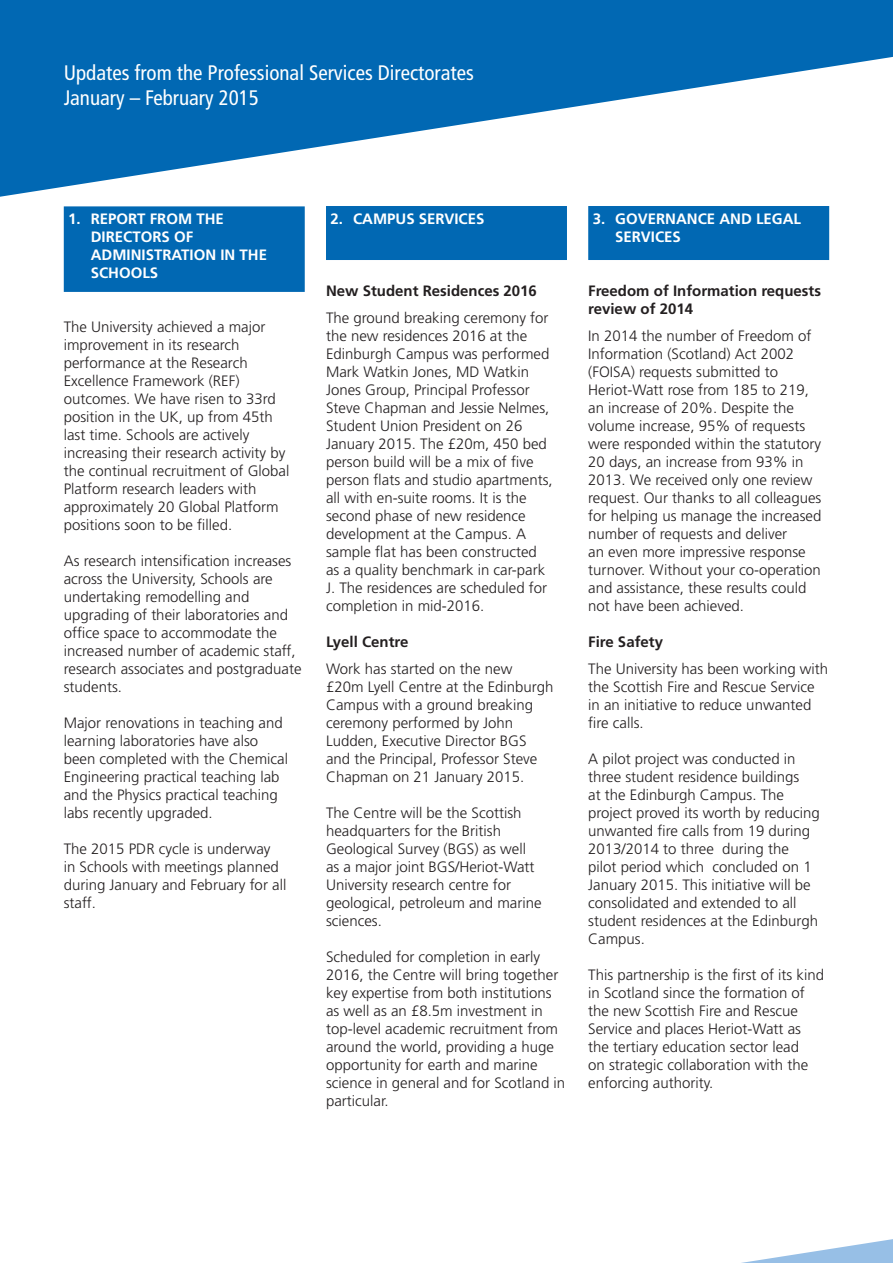
<style>
.page{position:relative;width:893px;height:1263px;background:#fff}
.page>*{position:absolute;margin:0;border:0;box-sizing:border-box;transform-origin:0 0}
.t1{font:condensed 21px/25.2px "Frutiger";color:#fff}
.t2{font:300 15px/18px "Frutiger";color:#231f20}
.t3{font:700 15px/18px "Frutiger";color:#fff}
.t4{font:700 15px/18px "Frutiger";color:#231f20}
</style>
<div class="page">
<svg style="left:0;top:0;width:893px;height:233px;fill:#0168b3"></svg>
<svg style="left:741px;top:1239px;width:152px;height:24px"></svg>
<div style="left:326px;top:206px;width:241px;height:54px;background:#0168b3"></div>
<div style="left:64px;top:206px;width:241px;height:86px;background:#0168b3"></div>
<div style="left:588px;top:206px;width:241px;height:54px;background:#0168b3"></div>
<h1 class="t1" style="left:64px;top:60px;width:412px">Updates from the Professional Services Directorates<br>January – February 2015</h1>
<p class="t3" style="left:91px;top:210px;width:178px;text-indent:-22px">1. REPORT FROM THE<br>DIRECTORS OF<br>ADMINISTRATION IN THE<br>SCHOOLS</p>
<p class="t2" style="left:64px;top:318px;width:227px">The University achieved a major improvement in its research performance at the Research<br>Excellence Framework (REF) outcomes. We have risen to 33rd position in the UK, up from 45th last time. Schools are actively increasing their research activity by the continual recruitment of Global<br>Platform research leaders with approximately 20 Global Platform positions soon to be filled.</p>
<p class="t2" style="left:64px;top:552px;width:239px">As research intensification increases across the University, Schools are undertaking remodelling and upgrading of their laboratories and office space to accommodate the increased number of academic staff, research associates and postgraduate students.</p>
<p class="t2" style="left:64px;top:714px;width:226px">Major renovations in teaching and learning laboratories have also been completed with the Chemical<br>Engineering practical teaching lab and the Physics practical teaching labs recently upgraded.</p>
<p class="t2" style="left:64px;top:840px;width:224px">The 2015 PDR cycle is underway<br>in Schools with meetings planned during January and February for all staff.</p>
<p class="t3" style="left:330px;top:210px;width:155px">2. CAMPUS SERVICES</p>
<p class="t4" style="left:326px;top:282px;width:212px">New Student Residences 2016</p>
<p class="t2" style="left:326px;top:309px;width:228px">The ground breaking ceremony for the new residences 2016 at the<br>Edinburgh Campus was performed<br>Mark Watkin Jones, MD Watkin<br>Jones Group, Principal Professor<br>Steve Chapman and Jessie Nelmes,<br>Student Union President on 26<br>January 2015. The £20m, 450 bed person build will be a mix of five person flats and studio apartments, all with en-suite rooms. It is the second phase of new residence development at the Campus. A sample flat has been constructed as a quality benchmark in car-park<br>J. The residences are scheduled for completion in mid-2016.</p>
<p class="t4" style="left:326px;top:633px;width:84px">Lyell Centre</p>
<p class="t2" style="left:326px;top:660px;width:229px">Work has started on the new £20m Lyell Centre at the Edinburgh<br>Campus with a ground breaking ceremony performed by John<br>Ludden, Executive Director BGS and the Principal, Professor Steve<br>Chapman on 21 January 2015.</p>
<p class="t2" style="left:326px;top:804px;width:217px">The Centre will be the Scottish headquarters for the British<br>Geological Survey (BGS) as well as a major joint BGS/Heriot-Watt<br>University research centre for geological, petroleum and marine sciences.</p>
<p class="t2" style="left:326px;top:948px;width:241px">Scheduled for completion in early<br>2016, the Centre will bring together key expertise from both institutions as well as an £8.5m investment in top-level academic recruitment from around the world, providing a huge opportunity for earth and marine science in general and for Scotland in particular.</p>
<p class="t3" style="left:615px;top:210px;width:187px;text-indent:-22px">3. GOVERNANCE AND LEGAL<br>SERVICES</p>
<p class="t4" style="left:588px;top:282px;width:234px">Freedom of Information requests review of 2014</p>
<p class="t2" style="left:588px;top:327px;width:235px">In 2014 the number of Freedom of<br>Information (Scotland) Act 2002 (FOISA) requests submitted to<br>Heriot-Watt rose from 185 to 219, an increase of 20%. Despite the volume increase, 95% of requests were responded within the statutory<br>20 days, an increase from 93% in<br>2013. We received only one review request. Our thanks to all colleagues for helping us manage the increased number of requests and deliver<br>an even more impressive response turnover. Without your co-operation and assistance, these results could not have been achieved.</p>
<p class="t4" style="left:588px;top:633px;width:76px">Fire Safety</p>
<p class="t2" style="left:588px;top:660px;width:242px">The University has been working with the Scottish Fire and Rescue Service in an initiative to reduce unwanted fire calls.</p>
<p class="t2" style="left:588px;top:750px;width:233px">A pilot project was conducted in three student residence buildings<br>at the Edinburgh Campus. The project proved its worth by reducing unwanted fire calls from 19 during<br>2013/2014 to three during the pilot period which concluded on 1<br>January 2015. This initiative will be consolidated and extended to all student residences at the Edinburgh<br>Campus.</p>
<p class="t2" style="left:588px;top:966px;width:237px">This partnership is the first of its kind in Scotland since the formation of the new Scottish Fire and Rescue Service and places Heriot-Watt as the tertiary education sector lead<br>on strategic collaboration with the enforcing authority.</p>
</div>
